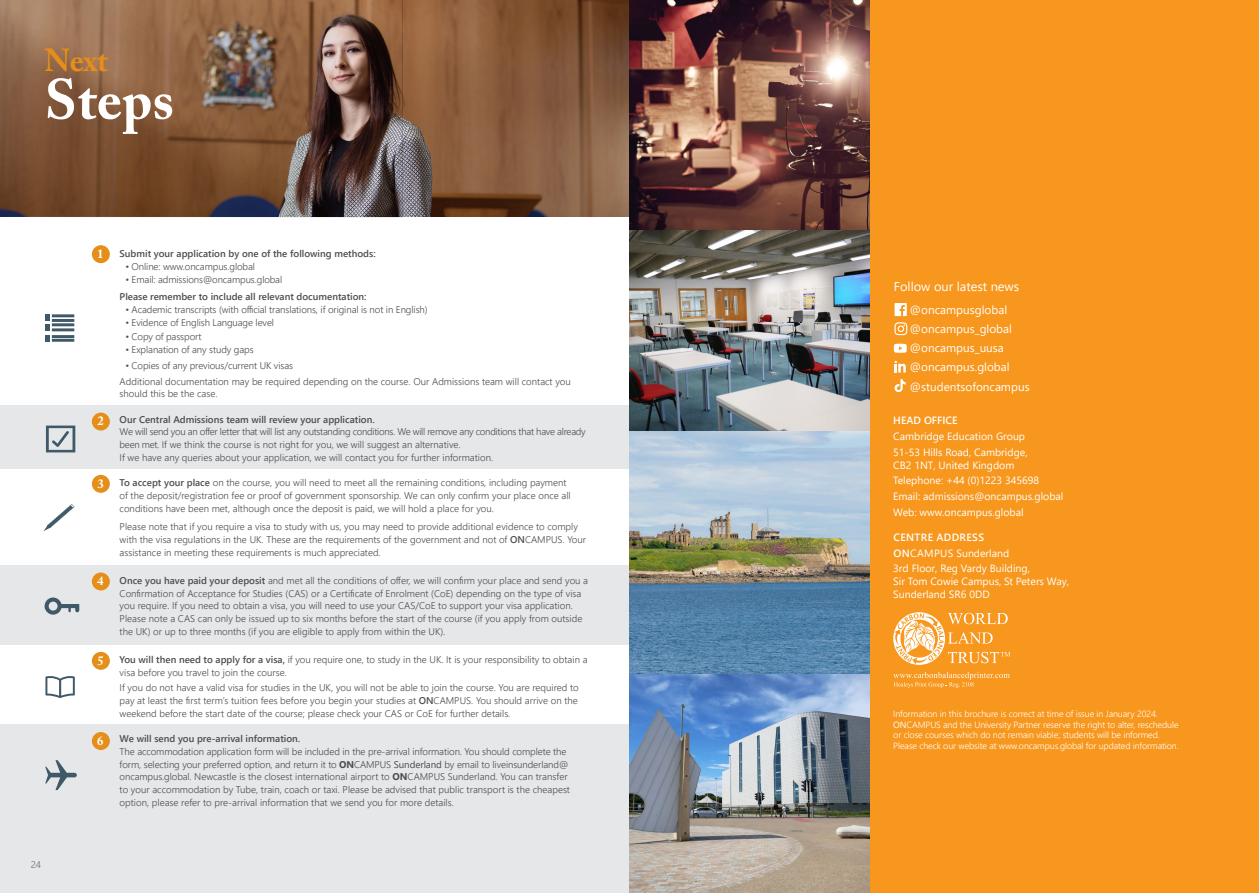
<style>
.page{position:relative;width:1259px;height:893px;background:#fff}
.page>*{position:absolute;margin:0;border:0;box-sizing:border-box;transform-origin:0 0}
.t1{font:700 56.1px "Adobe Caslon Pro";color:#fff}
.t2{font:700 31.65px "Adobe Caslon Pro";color:#e58e19}
.t3{font:12.75px "Segoe UI";color:#fff}
.t4{font:700 12.75px "Adobe Caslon Pro";color:#fff}
.t5{font:11.7px/19.4px "Segoe UI";color:#fff}
.t6{font:10.5px/12.8px "Segoe UI";color:#fff}
.t7{font:600 10.5px "Segoe UI";letter-spacing:.035em;color:#fff}
.t8{font:600 10.5px "Segoe UI";color:#fff}
.t9{font:300 9.75px/12.8px "Segoe UI";color:#4b4c4d}
._07__Main_Body{font:600 9.75px "Segoe UI";color:#4b4c4d}
.t10{font:9.75px "Segoe UI";color:#808285}
.t11{font:300 9px/10.8px "Segoe UI";letter-spacing:-.01em;color:#fff}
.s1{font-weight:600}
.s2{font-weight:700}
.s3{font-weight:400}
</style>
<div class="page">
<hr style="left:628px;top:0;width:2px;height:893px;background:#d1d2d4">
<div style="left:0;top:724px;width:637px;height:169px;background:#e6e7e9"></div>
<div style="left:0;top:565px;width:634px;height:79px;background:#e6e7e9"></div>
<div style="left:0;top:405px;width:629px;height:64px;background:#e6e7e9"></div>
<div style="left:92px;top:413px;width:18px;height:18px;background:#e58e19;border-radius:50%"></div>
<div style="left:92px;top:475px;width:18px;height:18px;background:#e58e19;border-radius:50%"></div>
<div style="left:92px;top:572px;width:18px;height:18px;background:#e58e19;border-radius:50%"></div>
<div style="left:92px;top:652px;width:18px;height:18px;background:#e58e19;border-radius:50%"></div>
<div style="left:92px;top:732px;width:18px;height:18px;background:#e58e19;border-radius:50%"></div>
<div style="left:92px;top:245px;width:18px;height:18px;background:#e58e19;border-radius:50%"></div>
<img style="left:403px;top:0;width:226px;height:217px">
<svg style="left:0;top:0;width:403px;height:217px;background:#7b5841"></svg>
<svg style="left:46px;top:426px;width:29px;height:26px"></svg>
<svg style="left:44px;top:504px;width:31px;height:27px"></svg>
<svg style="left:45px;top:760px;width:32px;height:30px"></svg>
<hr style="left:52px;top:314px;width:22px;height:3px;background:#405968">
<hr style="left:52px;top:319px;width:22px;height:3px;background:#405968">
<hr style="left:52px;top:323px;width:22px;height:3px;background:#405968">
<hr style="left:52px;top:328px;width:22px;height:3px;background:#405968">
<hr style="left:52px;top:335px;width:22px;height:3px;background:#405968">
<hr style="left:52px;top:339px;width:22px;height:3px;background:#405968">
<svg style="left:45px;top:314px;width:5px;height:28px"></svg>
<svg style="left:45px;top:676px;width:30px;height:22px"></svg>
<svg style="left:44px;top:597px;width:35px;height:18px"></svg>
<div style="left:630px;top:0;width:629px;height:893px;background:#f7971d"></div>
<svg style="left:893px;top:672px;width:117px;height:16px"></svg>
<svg style="left:893px;top:612px;width:117px;height:53px"></svg>
<img style="left:629px;top:0;width:240px;height:674px">
<img style="left:629px;top:674px;width:240px;height:219px">
<svg style="left:894px;top:303px;width:12px;height:13px"></svg>
<svg style="left:894px;top:344px;width:13px;height:9px"></svg>
<svg style="left:894px;top:379px;width:12px;height:13px"></svg>
<svg style="left:894px;top:322px;width:13px;height:13px"></svg>
<svg style="left:894px;top:361px;width:12px;height:12px"></svg>
<p class="t2" style="left:45px;top:42px;width:65px">Next</p>
<p class="t1" style="left:45px;top:66px;width:131px">Steps</p>
<p class="t10" style="left:31px;top:855px;width:12px">24</p>
<p class="t4" style="left:97px;top:246px;width:8px">1</p>
<p class="t4" style="left:98px;top:413px;width:8px">2</p>
<p class="t4" style="left:98px;top:476px;width:8px">3</p>
<p class="t4" style="left:97px;top:573px;width:8px">4</p>
<p class="t4" style="left:98px;top:653px;width:8px">5</p>
<p class="t4" style="left:97px;top:733px;width:8px">6</p>
<p class="_07__Main_Body" style="left:120px;top:244px;width:257px">Submit your application by one of the following methods:</p>
<p class="t9" style="left:126px;top:259px;width:131px">• Online: www.oncampus.global</p>
<p class="t9" style="left:126px;top:272px;width:158px">• Email: admissions@oncampus.global</p>
<p class="_07__Main_Body" style="left:120px;top:287px;width:248px">Please remember to include all relevant documentation:</p>
<p class="t9" style="left:126px;top:302px;width:303px">• Academic transcripts (with official translations, if original is not in English)</p>
<p class="t9" style="left:126px;top:315px;width:150px">• Evidence of English Language level</p>
<p class="t9" style="left:126px;top:329px;width:78px">• Copy of passport</p>
<p class="t9" style="left:126px;top:342px;width:130px">• Explanation of any study gaps</p>
<p class="t9" style="left:126px;top:358px;width:169px">• Copies of any previous/current UK visas</p>
<p class="t9" style="left:120px;top:374px;width:453px">Additional documentation may be required depending on the course. Our Admissions team will contact you should this be the case.</p>
<p class="t9" style="left:120px;top:412px;width:468px"><span class="s1">Our Central Admissions team will review your application.<br></span>We will send you an offer letter that will list any outstanding conditions. We will remove any conditions that have already been met. If we think the course is not right for you, we will suggest an alternative.<br>If we have any queries about your application, we will contact you for further information.</p>
<p class="t9" style="left:120px;top:475px;width:452px"><span class="s1">To accept your place</span> on the course, you will need to meet all the remaining conditions, including payment of the deposit/registration fee or proof of government sponsorship. We can only confirm your place once all conditions have been met, although once the deposit is paid, we will hold a place for you.</p>
<p class="t9" style="left:120px;top:519px;width:468px">Please note that if you require a visa to study with us, you may need to provide additional evidence to comply with the visa regulations in the UK. These are the requirements of the government and not of <span class="s1">ON</span>CAMPUS. Your assistance in meeting these requirements is much appreciated.</p>
<p class="t9" style="left:120px;top:573px;width:470px"><span class="s1">Once you have paid your deposit</span> and met all the conditions of offer, we will confirm your place and send you a Confirmation of Acceptance for Studies (CAS) or a Certificate of Enrolment (CoE) depending on the type of visa you require. If you need to obtain a visa, you will need to use your CAS/CoE to support your visa application.<br>Please note a CAS can only be issued up to six months before the start of the course (if you apply from outside the UK) or up to three months (if you are eligible to apply from within the UK).</p>
<p class="t9" style="left:120px;top:652px;width:469px"><span class="s1">You will then need to apply for a visa,</span> if you require one, to study in the UK. It is your responsibility to obtain a visa before you travel to join the course.</p>
<p class="t9" style="left:120px;top:681px;width:460px;text-align:justify">If you do not have a valid visa for studies in the UK, you will not be able to join the course. You are required to pay at least the first term’s tuition fees before you begin your studies at <span class="s1">ON</span>CAMPUS. You should arrive on the weekend before the start date of the course; please check your CAS or CoE for further details.</p>
<p class="t9" style="left:120px;top:731px;width:452px"><span class="s1">We will send you pre-arrival information.<br></span>The accommodation application form will be included in the pre-arrival information. You should complete the form, selecting your preferred option, and return it to <span class="s2">ON</span>CAMPUS <span class="s3">Sunderland</span> by email to liveinsunderland@ oncampus.global. Newcastle is the closest international airport to <span class="s2">ON</span>CAMPUS Sunderland. You can transfer to your accommodation by Tube, train, coach or taxi. Please be advised that public transport is the cheapest option, please refer to pre-arrival information that we send you for more details.</p>
<p class="t3" style="left:894px;top:275px;width:127px">Follow our latest news</p>
<p class="t5" style="left:910px;top:299px;width:121px">@oncampusglobal @oncampus_global @oncampus_uusa @oncampus.global @studentsofoncampus</p>
<p class="t8" style="left:893px;top:411px;width:66px">HEAD OFFICE</p>
<p class="t6" style="left:893px;top:429px;width:133px">Cambridge Education Group</p>
<p class="t6" style="left:893px;top:445px;width:136px">51-53 Hills Road, Cambridge,<br>CB2 1NT, United Kingdom</p>
<p class="t6" style="left:893px;top:473px;width:147px">Telephone: +44 (0)1223 345698</p>
<p class="t6" style="left:893px;top:489px;width:172px">Email: admissions@oncampus.global</p>
<p class="t6" style="left:893px;top:505px;width:132px">Web: www.oncampus.global</p>
<p class="t7" style="left:893px;top:527px;width:92px">CENTRE ADDRESS</p>
<p class="t6" style="left:893px;top:546px;width:117px"><span class="s1">ON</span>CAMPUS Sunderland</p>
<p class="t6" style="left:893px;top:561px;width:177px">3rd Floor, Reg Vardy Building,<br>Sir Tom Cowie Campus, St Peters Way,<br>Sunderland SR6 0DD</p>
<p class="t11" style="left:893px;top:707px;width:287px">Information in this brochure is correct at time of issue in January 2024.<br><span class="s3">ON</span>CAMPUS and the University Partner reserve the right to alter, reschedule or close courses which do not remain viable; students will be informed.<br>Please check our website at www.oncampus.global for updated information.</p>
</div>
